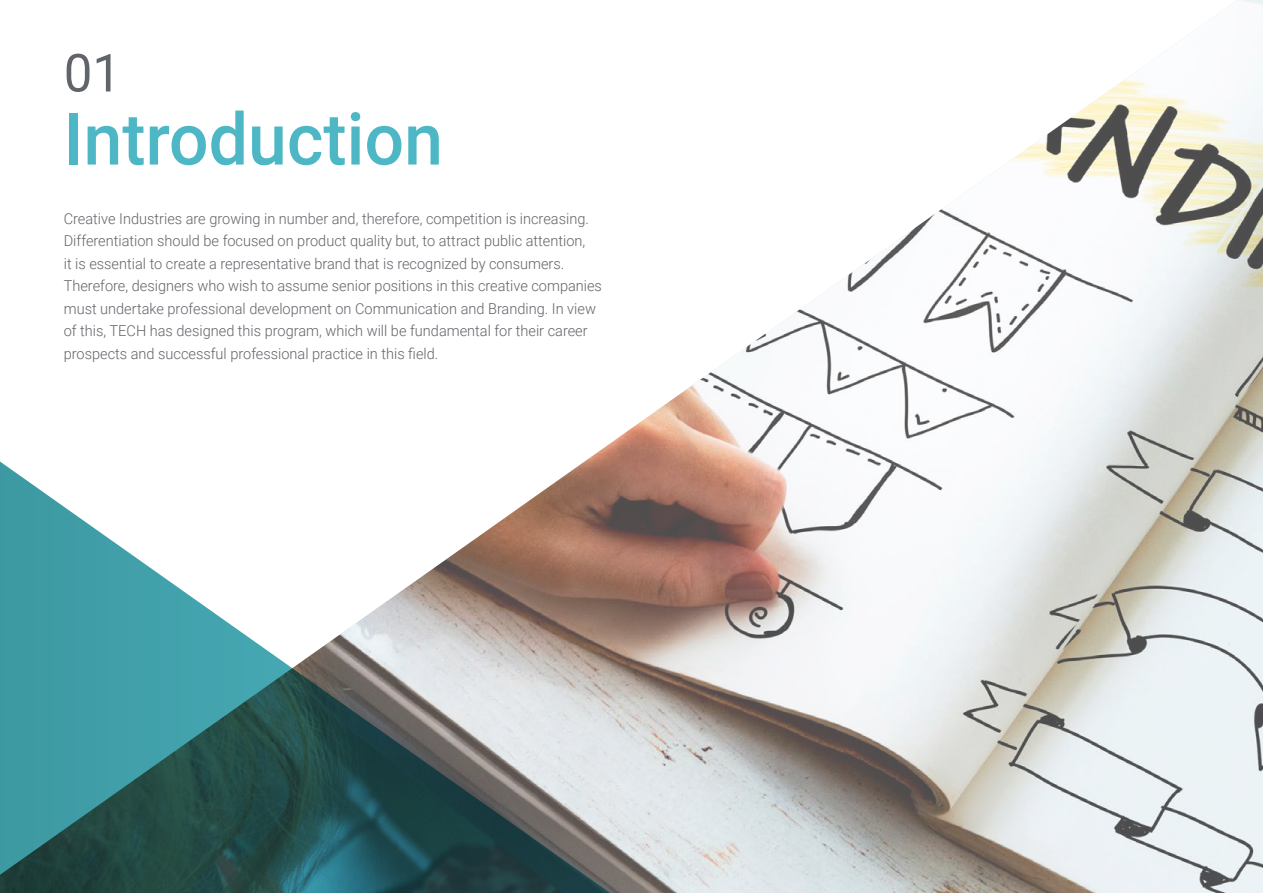
<style>
.page{position:relative;width:1263px;height:893px;background:#fff}
.page>*{position:absolute;margin:0;border:0;box-sizing:border-box;transform-origin:0 0}
.t1{font:500 72px "Roboto";color:#4db7c5}
.t2{font:52.5px "Roboto";color:#61646a}
.t3{font:300 15px/22.5px "Roboto";color:#61646a}
</style>
<div class="page">
<img style="left:607px;top:0;width:656px;height:893px">
<svg style="left:0;top:446px;width:640px;height:447px"></svg>
<h2 class="t2" style="left:64px;top:36px;width:59px">01</h2>
<h1 class="t1" style="left:64px;top:89px;width:381px">Introduction</h1>
<p class="t3" style="left:64px;top:207px;width:540px">Creative Industries are growing in number and, therefore, competition is increasing.<br>Differentiation should be focused on product quality but, to attract public attention,<br>it is essential to create a representative brand that is recognized by consumers.<br>Therefore, designers who wish to assume senior positions in this creative companies must undertake professional development on Communication and Branding. In view of this, TECH has designed this program, which will be fundamental for their career prospects and successful professional practice in this field.</p>
</div>
